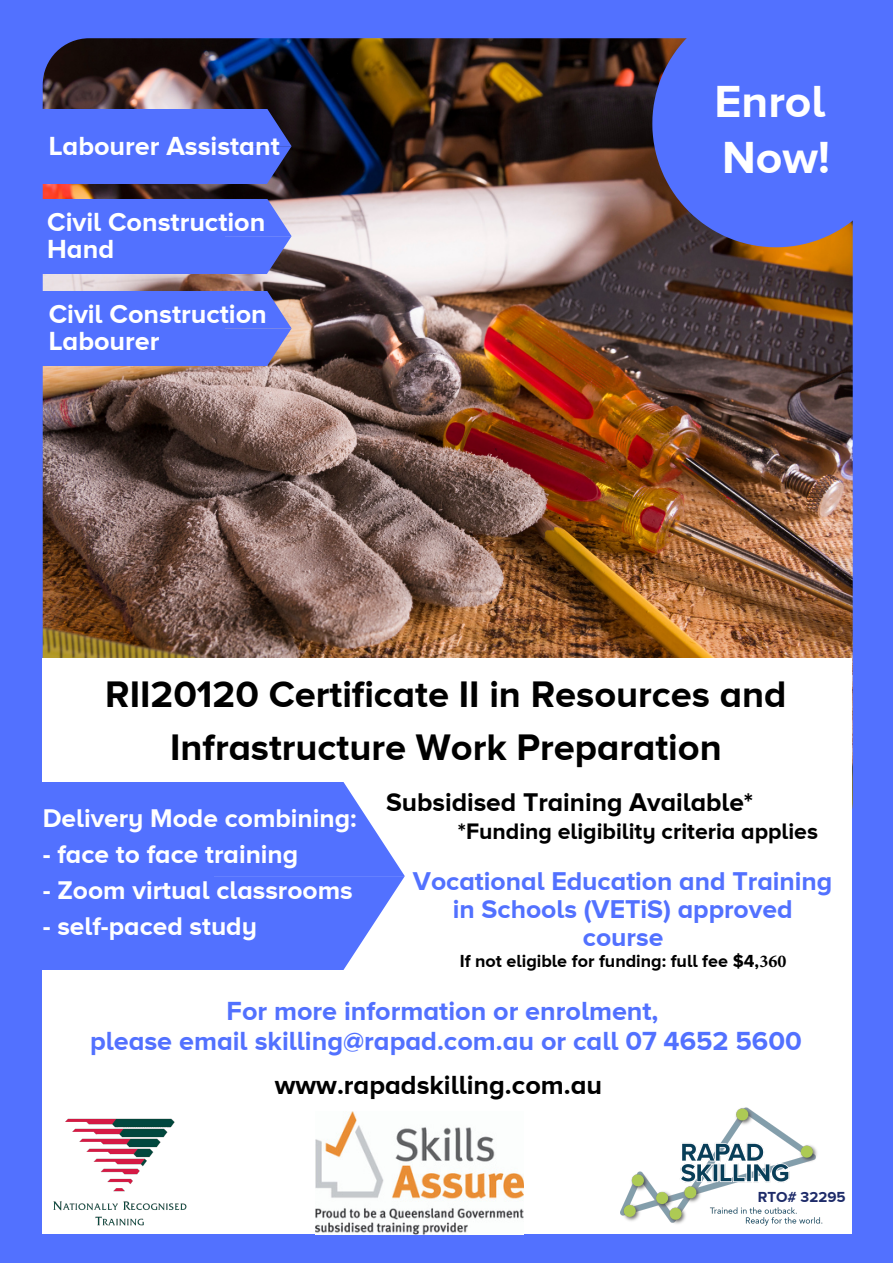
<style>
.page{position:relative;width:893px;height:1264px;background:#fff}
.page>*{position:absolute;margin:0;border:0;box-sizing:border-box;transform-origin:0 0}
.t1{font:700 46.35px/56.2px "Proxima Nova A";color:#fff}
.t2{font:700 38.1px/52.8px "Proxima Nova A";color:#000;text-align:center}
.t3{font:700 27px/29.2px "Proxima Nova A";color:#5271ff;text-align:center}
.t4{font:700 27px/27px "Proxima Nova A";color:#fff}
.t5{font:700 27px "Proxima Nova A";color:#000}
.t6{font:700 26.55px/28px "Proxima Nova A";color:#5271ff;text-align:center}
.t7{font:700 26.4px "Proxima Nova A";color:#fff}
.t8{font:700 26.4px "Proxima Nova A";color:#000}
.t9{font:700 23.1px "Proxima Nova A";color:#000}
.t10{font:700 18px "Proxima Nova A";color:#000}
.t11{font:700 15px "Proxima Nova A";color:#1e2b69}
.s1{font-family:"Minion Pro"}
</style>
<div class="page">
<div style="left:0;top:0;width:892px;height:1262px;background:#5271ff"></div>
<img style="left:43px;top:38px;width:809px;height:810px;border-radius:46px">
<svg style="left:652px;top:38px;width:201px;height:209px"></svg>
<div style="left:43px;top:658px;width:808px;height:576px;background:#fff"></div>
<div style="left:42px;top:291px;width:183px;height:74px;background:#5271ff"></div>
<svg style="left:225px;top:291px;width:66px;height:74px"></svg>
<div style="left:42px;top:109px;width:183px;height:74px;background:#5271ff"></div>
<svg style="left:225px;top:109px;width:66px;height:74px"></svg>
<div style="left:42px;top:199px;width:183px;height:74px;background:#5271ff"></div>
<svg style="left:225px;top:199px;width:66px;height:74px"></svg>
<img style="left:53px;top:1118px;width:134px;height:108px">
<div style="left:0;top:782px;width:214px;height:187px;background:#5271ff"></div>
<svg style="left:214px;top:782px;width:190px;height:187px"></svg>
<img style="left:315px;top:1111px;width:208px;height:123px">
<img style="left:621px;top:1107px;width:201px;height:119px">
<p class="t4" style="left:49px;top:132px;width:232px">Labourer Assistant</p>
<p class="t4" style="left:47px;top:208px;width:220px">Civil Construction<br>Hand</p>
<p class="t4" style="left:49px;top:300px;width:220px">Civil Construction<br>Labourer</p>
<h1 class="t1" style="left:714px;top:73px;width:117px">Enrol<br>Now!</h1>
<h2 class="t2" style="left:105px;top:668px;width:682px">RII20120 Certificate II in Resources and<br>Infrastructure Work Preparation</h2>
<p class="t7" style="left:43px;top:803px;width:315px">Delivery Mode combining:</p>
<p class="t7" style="left:43px;top:839px;width:257px">- face to face training</p>
<p class="t7" style="left:43px;top:875px;width:311px">- Zoom virtual classrooms</p>
<p class="t7" style="left:43px;top:911px;width:216px">- self-paced study</p>
<p class="t8" style="left:386px;top:787px;width:368px">Subsidised Training Available*</p>
<p class="t9" style="left:458px;top:818px;width:361px">*Funding eligibility criteria applies</p>
<p class="t6" style="left:413px;top:866px;width:421px">Vocational Education and Training in Schools (VETiS) approved course</p>
<p class="t10" style="left:459px;top:951px;width:328px">If not eligible for funding: full fee $4,<span class="s1">360</span></p>
<p class="t3" style="left:90px;top:996px;width:713px">For more information or enrolment,<br>please email skilling@rapad.com.au or call 07 4652 5600</p>
<p class="t5" style="left:275px;top:1069px;width:329px">www.rapadskilling.com.au</p>
<p class="t11" style="left:757px;top:1188px;width:89px">RTO# 32295</p>
</div>
